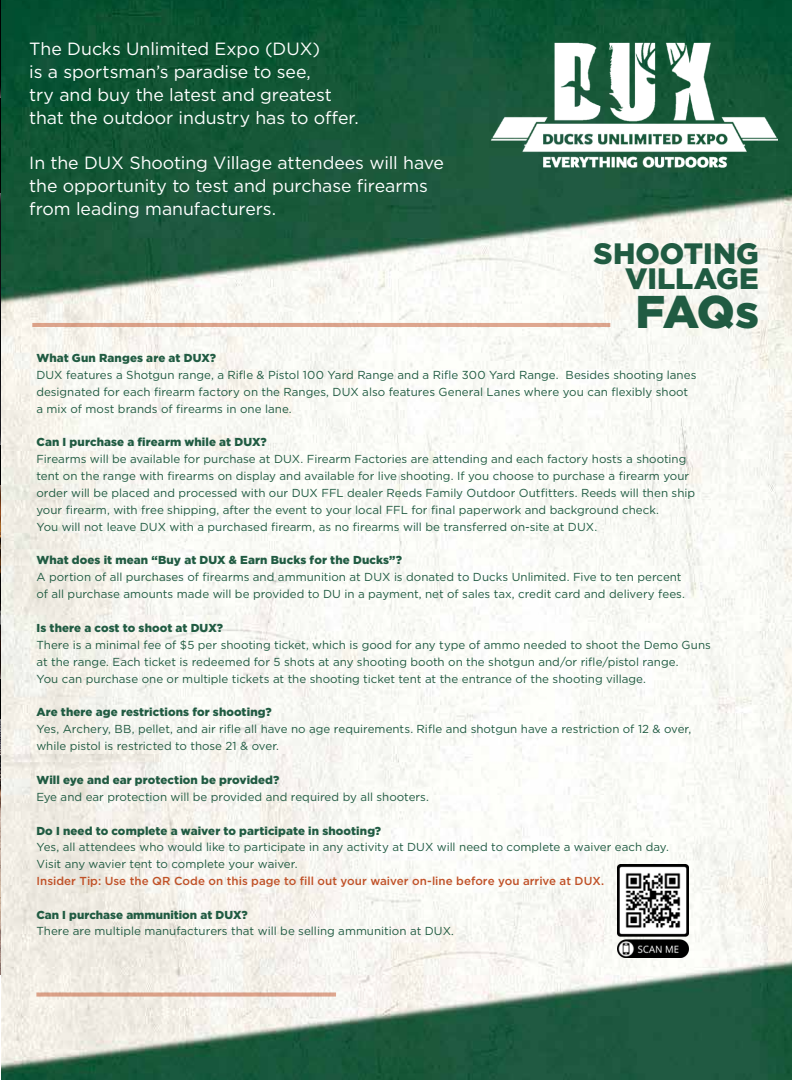
<style>
.page{position:relative;width:792px;height:1080px;background:#fff}
.page>*{position:absolute;margin:0;border:0;box-sizing:border-box;transform-origin:0 0}
.t1{font:900 45.8px "Gotham";color:#205b42}
.t2{font:900 29.5px/25.1px "Gotham";letter-spacing:.005em;color:#205b42;text-align:right}
.t3{font:17.7px/23.1px "Gotham";letter-spacing:-.005em;color:#fff}
.t4{font:11.6px/16.9px "Gotham";color:#205b42}
.t5{font:900 11.6px "Gotham";letter-spacing:.01em;color:#205b42}
.t6{font:500 11.6px "Gotham";color:#c05127}
.s1{font-weight:900}
.s2{font-family:"Minion Pro"}
</style>
<div class="page">
<img style="left:1px;top:0;width:791px;height:1080px">
<img style="left:487px;top:41px;width:291px;height:128px">
<hr style="left:32px;top:323px;width:578px;height:4px;background:#dca58d">
<div style="left:36px;top:992px;width:300px;height:5px;background:#daa188"></div>
<img style="left:617px;top:864px;width:72px;height:93px">
<hr style="left:0;top:0;width:1px;height:126px;background:#000">
<img style="left:0;top:205px;width:1px;height:227px">
<img style="left:0;top:497px;width:1px;height:169px">
<hr style="left:0;top:85px;width:1px;height:120px;background:#fff;opacity:.75">
<hr style="left:0;top:98px;width:1px;height:94px;background:#000">
<hr style="left:0;top:432px;width:1px;height:65px;background:#fff;opacity:.75">
<hr style="left:0;top:445px;width:1px;height:40px;background:#000">
<img style="left:0;top:732px;width:1px;height:242px">
<hr style="left:0;top:666px;width:1px;height:66px;background:#fff;opacity:.75">
<hr style="left:0;top:679px;width:1px;height:40px;background:#000">
<h3 class="t3" style="left:29px;top:37px;width:331px">The Ducks Unlimited Expo (DUX)<br>is a sportsman’s paradise to see,<br>try and buy the latest and greatest that the outdoor industry has to offer.</h3>
<h3 class="t3" style="left:29px;top:151px;width:416px">In the DUX Shooting Village attendees will have the opportunity to test and purchase firearms from leading manufacturers.</h3>
<h2 class="t2" style="left:594px;top:240px;width:167px">SHOOTING<br>VILLAGE</h2>
<h1 class="t1" style="left:635px;top:280px;width:125px">FAQs</h1>
<p class="t5" style="left:36px;top:350px;width:181px">What Gun Ranges are at DUX?</p>
<p class="t4" style="left:36px;top:366px;width:662px">DUX features a Shotgun range, a Rifle &amp; Pistol 100 Yard Range and a Rifle 300 Yard Range. Besides shooting lanes designated for each firearm factory on the Ranges, DUX also features General Lanes where you can flexibly shoot a mix of most brands of firearms in one lane.</p>
<p class="t5" style="left:36px;top:434px;width:232px">Can I purchase a firearm while at DUX?</p>
<p class="t4" style="left:36px;top:450px;width:660px">Firearms will be available for purchase at DUX. Firearm Factories are attending and each factory hosts a shooting tent on the range with firearms on display and available for live shooting. If you choose to purchase a firearm your order will be placed and processed with our DUX FFL dealer Reeds Family Outdoor Outfitters. Reeds will then ship your firearm, with free shipping, after the event to your local FFL for final paperwork and background check.<br>You will not leave DUX with a purchased firearm, as no firearms will be transferred on-site at DUX.</p>
<p class="t5" style="left:36px;top:552px;width:367px">What does it mean “Buy at DUX &amp; Earn Bucks for the Ducks”?</p>
<p class="t4" style="left:36px;top:569px;width:650px">A portion of all purchases of firearms and ammunition at DUX is donated to Ducks Unlimited. Five to ten percent of all purchase amounts made will be provided to DU in a payment, net of sales tax, credit card and delivery fees.</p>
<p class="t5" style="left:36px;top:620px;width:188px">Is there a cost to shoot at DUX?</p>
<p class="t4" style="left:36px;top:636px;width:676px">There is a minimal fee of $5 per shooting ticket, which is good for any type of ammo needed to shoot the Demo Guns at the range. Each ticket is redeemed for 5 shots at any shooting booth on the shotgun and/or rifle/pistol range.<br>You can purchase one or multiple tickets at the shooting ticket tent at the entrance of the shooting village.</p>
<p class="t5" style="left:36px;top:704px;width:237px">Are there age restrictions for shooting?</p>
<p class="t4" style="left:36px;top:720px;width:656px">Yes, Archery, BB, pellet, and air rifle all have no age requirements. Rifle and shotgun have a restriction of 12 &amp; over, while pistol is restricted to those 21 &amp; over.</p>
<p class="t5" style="left:36px;top:772px;width:244px">Will eye and ear protection be provided?</p>
<p class="t4" style="left:36px;top:788px;width:394px">Eye and ear protection will be provided and required by all shooters.</p>
<p class="t5" style="left:36px;top:822px;width:346px">Do I need to complete a waiver to participate in shooting?</p>
<p class="t4" style="left:36px;top:839px;width:634px">Yes, all attendees who would like to participate in any activity at DUX will need to complete a waiver each day.<br>Visit any wavier tent to complete your waiver.</p>
<p class="t6" style="left:36px;top:874px;width:569px">Insider Tip: Use the QR Code on this page to fill out your waiver on-line before you arrive at DUX.</p>
<p class="t4" style="left:36px;top:906px;width:419px;line-height:16.3px"><span class="s1">Can I purchase ammunition at DUX?<br></span>There are multiple manufacturers that will be selling ammunition at DUX<span class="s2">.</span></p>
</div>
